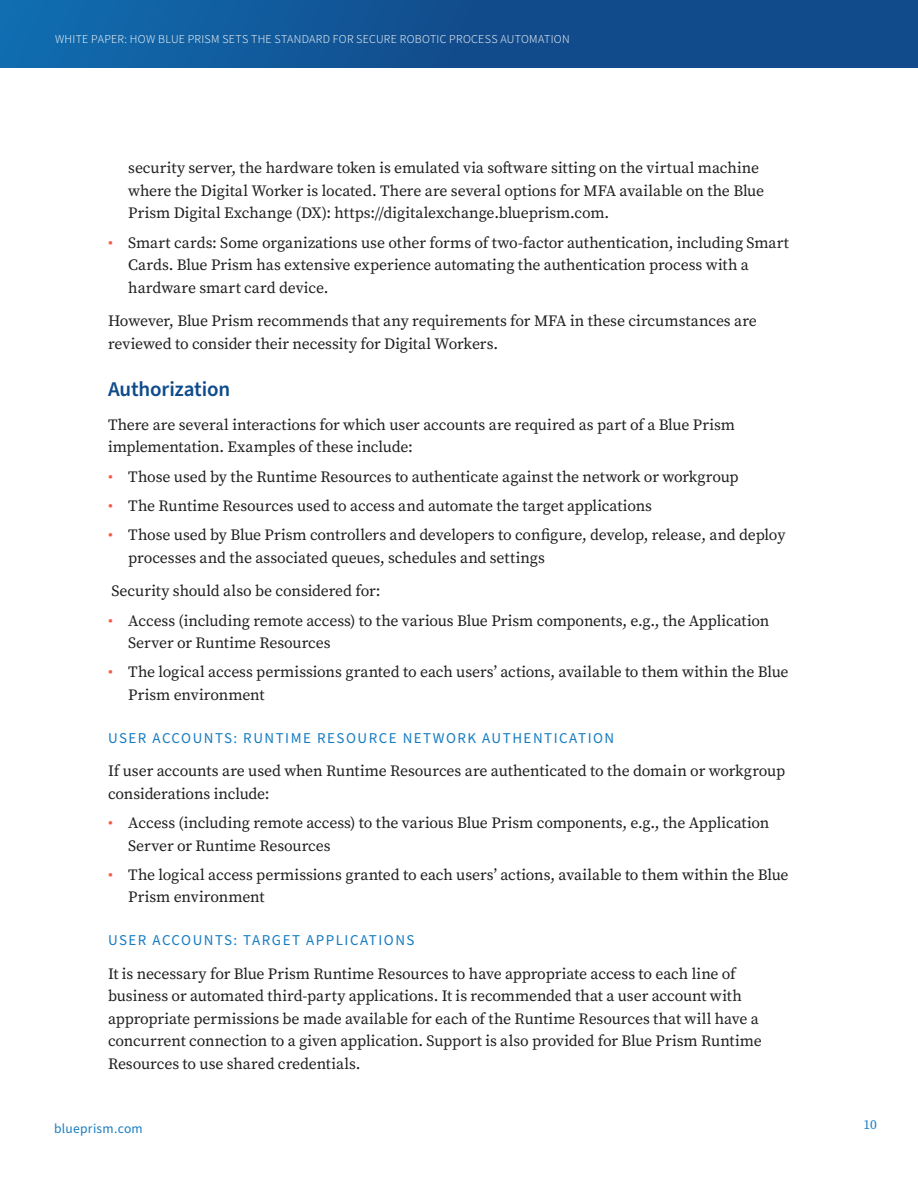
<style>
.page{position:relative;width:918px;height:1188px;background:#fff}
.page>*{position:absolute;margin:0;border:0;box-sizing:border-box;transform-origin:0 0}
.Head_2_was_Header_1{font:600 21px "Source Sans Pro";letter-spacing:-.01em;color:#0f4b8b}
.Pararaph{font:15.75px/22.5px "Source Serif Pro";letter-spacing:-.01em;color:#201f1e}
.Header_3_was_Paragra{font:15px "Source Sans Pro";letter-spacing:.1em;color:#177dc2}
.t1{font:13.5px "Source Sans Pro";letter-spacing:.025em;color:#177dc2}
.t2{font:13.5px "Source Serif Pro";color:#177dc2}
.t3{font:300 12px "Source Sans Pro";letter-spacing:.025em;color:#fff}
.s1{color:#f15e42}
</style>
<div class="page">
<div style="left:0;top:0;width:918px;height:68px;background:linear-gradient(to right,#1166a8,#134281)"></div>
<p class="t3" style="left:55px;top:31px;width:516px">WHITE PAPER: HOW BLUE PRISM SETS THE STANDARD FOR SECURE ROBOTIC PROCESS AUTOMATION</p>
<p class="Pararaph" style="left:128px;top:157px;width:637px">security server, the hardware token is emulated via software sitting on the virtual machine where the Digital Worker is located. There are several options for MFA available on the Blue<br>Prism Digital Exchange (DX): https://digitalexchange.blueprism.com.</p>
<p class="Pararaph" style="left:128px;top:231px;width:662px;text-indent:-20px"><span class="s1">•</span> Smart cards: Some organizations use other forms of two-factor authentication, including Smart<br>Cards. Blue Prism has extensive experience automating the authentication process with a hardware smart card device.</p>
<p class="Pararaph" style="left:108px;top:310px;width:650px">However, Blue Prism recommends that any requirements for MFA in these circumstances are reviewed to consider their necessity for Digital Workers.</p>
<p class="Head_2_was_Header_1" style="left:108px;top:375px;width:124px">Authorization</p>
<p class="Pararaph" style="left:108px;top:413px;width:628px">There are several interactions for which user accounts are required as part of a Blue Prism implementation. Examples of these include:</p>
<p class="Pararaph" style="left:108px;top:465px;width:632px"><span class="s1">•</span> Those used by the Runtime Resources to authenticate against the network or workgroup</p>
<p class="Pararaph" style="left:108px;top:494px;width:546px"><span class="s1">•</span> The Runtime Resources used to access and automate the target applications</p>
<p class="Pararaph" style="left:128px;top:524px;width:659px;text-indent:-20px"><span class="s1">•</span> Those used by Blue Prism controllers and developers to configure, develop, release, and deploy processes and the associated queues, schedules and settings</p>
<p class="Pararaph" style="left:112px;top:580px;width:271px">Security should also be considered for:</p>
<p class="Pararaph" style="left:128px;top:609px;width:643px;text-indent:-20px"><span class="s1">•</span> Access (including remote access) to the various Blue Prism components, e.g., the Application<br>Server or Runtime Resources</p>
<p class="Pararaph" style="left:128px;top:661px;width:662px;text-indent:-20px"><span class="s1">•</span> The logical access permissions granted to each users’ actions, available to them within the Blue<br>Prism environment</p>
<p class="Header_3_was_Paragra" style="left:108px;top:728px;width:508px">USER ACCOUNTS: RUNTIME RESOURCE NETWORK AUTHENTICATION</p>
<p class="Pararaph" style="left:108px;top:760px;width:679px">If user accounts are used when Runtime Resources are authenticated to the domain or workgroup considerations include:</p>
<p class="Pararaph" style="left:128px;top:812px;width:643px;text-indent:-20px"><span class="s1">•</span> Access (including remote access) to the various Blue Prism components, e.g., the Application<br>Server or Runtime Resources</p>
<p class="Pararaph" style="left:128px;top:863px;width:662px;text-indent:-20px"><span class="s1">•</span> The logical access permissions granted to each users’ actions, available to them within the Blue<br>Prism environment</p>
<p class="Header_3_was_Paragra" style="left:108px;top:930px;width:308px">USER ACCOUNTS: TARGET APPLICATIONS</p>
<p class="Pararaph" style="left:108px;top:962px;width:655px">It is necessary for Blue Prism Runtime Resources to have appropriate access to each line of business or automated third-party applications. It is recommended that a user account with appropriate permissions be made available for each of the Runtime Resources that will have a concurrent connection to a given application. Support is also provided for Blue Prism Runtime Resources to use shared credentials.</p>
<p class="t1" style="left:54px;top:1119px;width:90px">blueprism.com</p>
<p class="t2" style="left:864px;top:1115px;width:15px">10</p>
</div>
